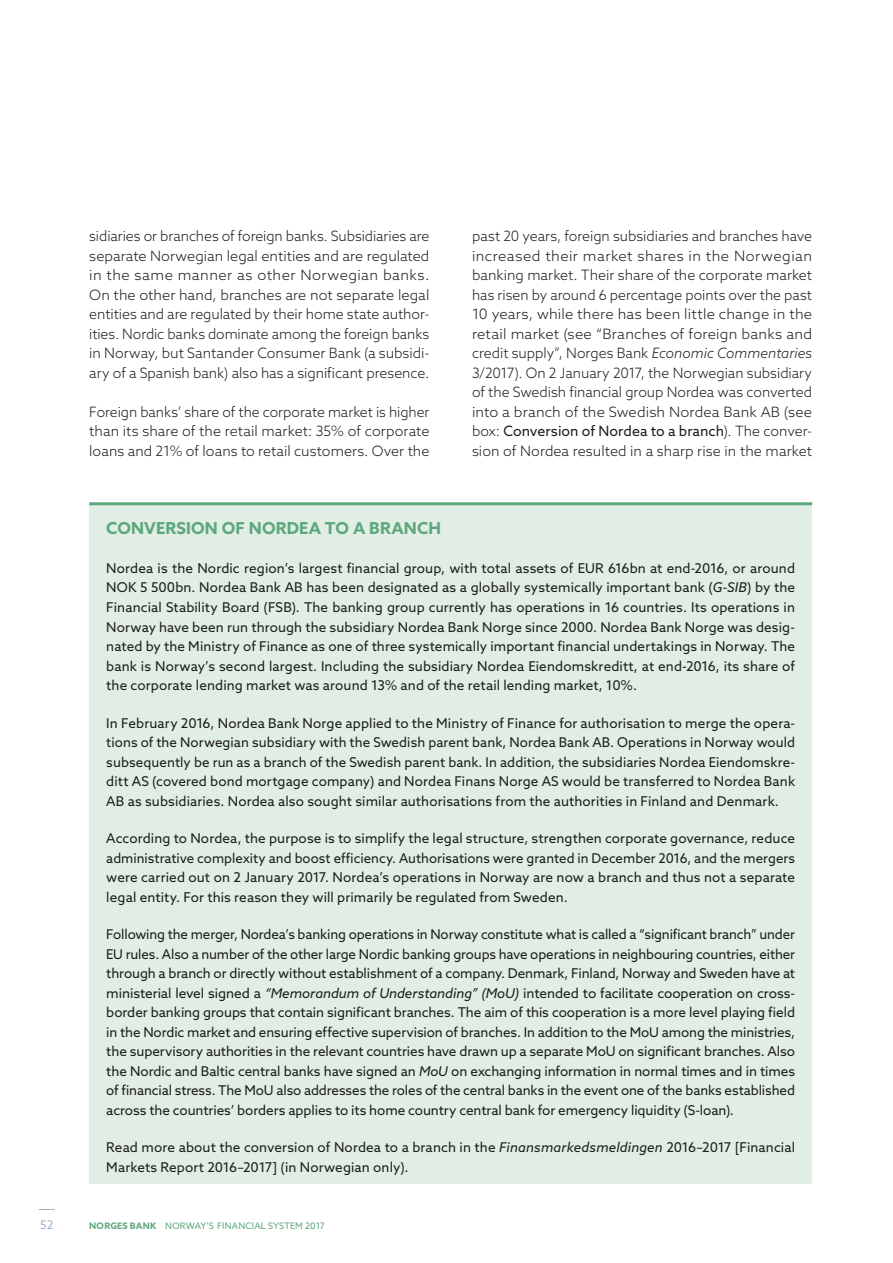
<style>
.page{position:relative;width:893px;height:1263px;background:#fff}
.page>*{position:absolute;margin:0;border:0;box-sizing:border-box;transform-origin:0 0}
.t1{font:700 16.5px "Azo Sans";letter-spacing:.01em;color:#5da77c}
.t2{font:300 14.25px/19.5px "Azo Sans";color:#1d1d1b;text-align:justify}
.t3{font:13.5px/19.5px "Azo Sans";letter-spacing:.005em;color:#1d1d1b;text-align:justify}
.t4{font:12px "Azo Sans";color:#9db3ca}
.t5{font:9px "Azo Sans";letter-spacing:.02em;color:#5da77c}
.s1{font-style:italic}
.s2{font-weight:400}
.s3{font-weight:700}
</style>
<div class="page">
<div style="left:89px;top:504px;width:723px;height:679px;background:#e0eee5"></div>
<hr style="left:89px;top:502px;width:723px;height:3px;background:#5da77c">
<svg style="left:39px;top:1209px;width:16px;height:1px"></svg>
<p class="t4" style="left:40px;top:1217px;width:15px">52</p>
<p class="t2" style="left:89px;top:226px;width:342px">sidiaries or branches of foreign banks. Subsidiaries are separate Norwegian legal entities and are regulated in the same manner as other Norwegian banks.<br>On the other hand, branches are not separate legal entities and are regulated by their home state author&shy;ities. Nordic banks dominate among the foreign banks in Norway, but Santander Consumer Bank (a subsidi&shy;ary of a Spanish bank) also has a significant presence.</p>
<p class="t2" style="left:89px;top:402px;width:342px">Foreign banks’ share of the corporate market is higher than its share of the retail market: 35% of corporate loans and 21% of loans to retail customers. Over the</p>
<p class="t2" style="left:472px;top:226px;width:342px">past 20 years, foreign subsidiaries and branches have increased their market shares in the Norwegian banking market. Their share of the corporate market has risen by around 6 percentage points over the past 10 years, while there has been little change in the retail market (see “Branches of foreign banks and credit supply”, Norges Bank <span class="s1">Economic Commentaries </span>3/2017). On 2 January 2017, the Norwegian subsidiary of the Swedish financial group Nordea was converted into a branch of the Swedish Nordea Bank AB (see box: <span class="s2">Conversion of Nordea to a branch</span>). The conver&shy;sion of Nordea resulted in a sharp rise in the market</p>
<p class="t1" style="left:106px;top:517px;width:169px">CONVERSION OF NORD</p>
<p class="t1" style="left:299px;top:517px;width:83px">EA TO A BRANC</p>
<p class="t1" style="left:428px;top:517px;width:14px">H</p>
<p class="t3" style="left:106px;top:558px;width:690px">Nordea is the Nordic region’s largest financial group, with total assets of EUR 616bn at end-2016, or around NOK 5 500bn. Nordea Bank AB has been designated as a globally systemically important bank (<span class="s1">G-SIB</span>) by the Financial Stability Board (FSB). The banking group currently has operations in 16 countries. Its operations in Norway have been run through the subsidiary Nordea Bank Norge since 2000. Nordea Bank Norge was desig&shy;nated by the Ministry of Finance as one of three systemically important financial undertakings in Norway. The bank is Norway’s second largest. Including the subsidiary Nordea Eiendomskreditt, at end-2016, its share of the corporate lending market was around 13% and of the retail lending market, 10%.</p>
<p class="t3" style="left:106px;top:713px;width:690px">In February 2016, Nordea Bank Norge applied to the Ministry of Finance for authorisation to merge the opera&shy;tions of the Norwegian subsidiary with the Swedish parent bank, Nordea Bank AB. Operations in Norway would subsequently be run as a branch of the Swedish parent bank. In addition, the subsidiaries Nordea Eiendomskre&shy;ditt AS (covered bond mortgage company) and Nordea Finans Norge AS would be transferred to Nordea Bank AB as subsidiaries. Nordea also sought similar authorisations from the authorities in Finland and Denmark.</p>
<p class="t3" style="left:106px;top:828px;width:690px">According to Nordea, the purpose is to simplify the legal structure, strengthen corporate governance, reduce administrative complexity and boost efficiency. Authorisations were granted in December 2016, and the mergers were carried out on 2 January 2017. Nordea’s operations in Norway are now a branch and thus not a separate legal entity. For this reason they will primarily be regulated from Sweden.</p>
<p class="t3" style="left:106px;top:924px;width:690px">Following the merger, Nordea’s banking operations in Norway constitute what is called a “significant branch” under EU rules. Also a number of the other large Nordic banking groups have operations in neighbouring countries, either through a branch or directly without establishment of a company. Denmark, Finland, Norway and Sweden have at ministerial level signed a <span class="s1">“Memorandum of Understanding” (MoU)</span> intended to facilitate cooperation on cross&shy;border banking groups that contain significant branches. The aim of this cooperation is a more level playing field in the Nordic market and ensuring effective supervision of branches. In addition to the MoU among the ministries, the supervisory authorities in the relevant countries have drawn up a separate MoU on significant branches. Also the Nordic and Baltic central banks have signed an <span class="s1">MoU</span> on exchanging information in normal times and in times of financial stress. The MoU also addresses the roles of the central banks in the event one of the banks established across the countries’ borders applies to its home country central bank for emergency liquidity (S-loan).</p>
<p class="t3" style="left:106px;top:1137px;width:690px">Read more about the conversion of Nordea to a branch in the <span class="s1">Finansmarkedsmeldingen</span> 2016–2017 [Financial<br>Markets Report 2016–2017] (in Norwegian only).</p>
<p class="t5" style="left:89px;top:1220px;width:237px"><span class="s3">NORGES BANK</span> norway's financial system 2017</p>
</div>
